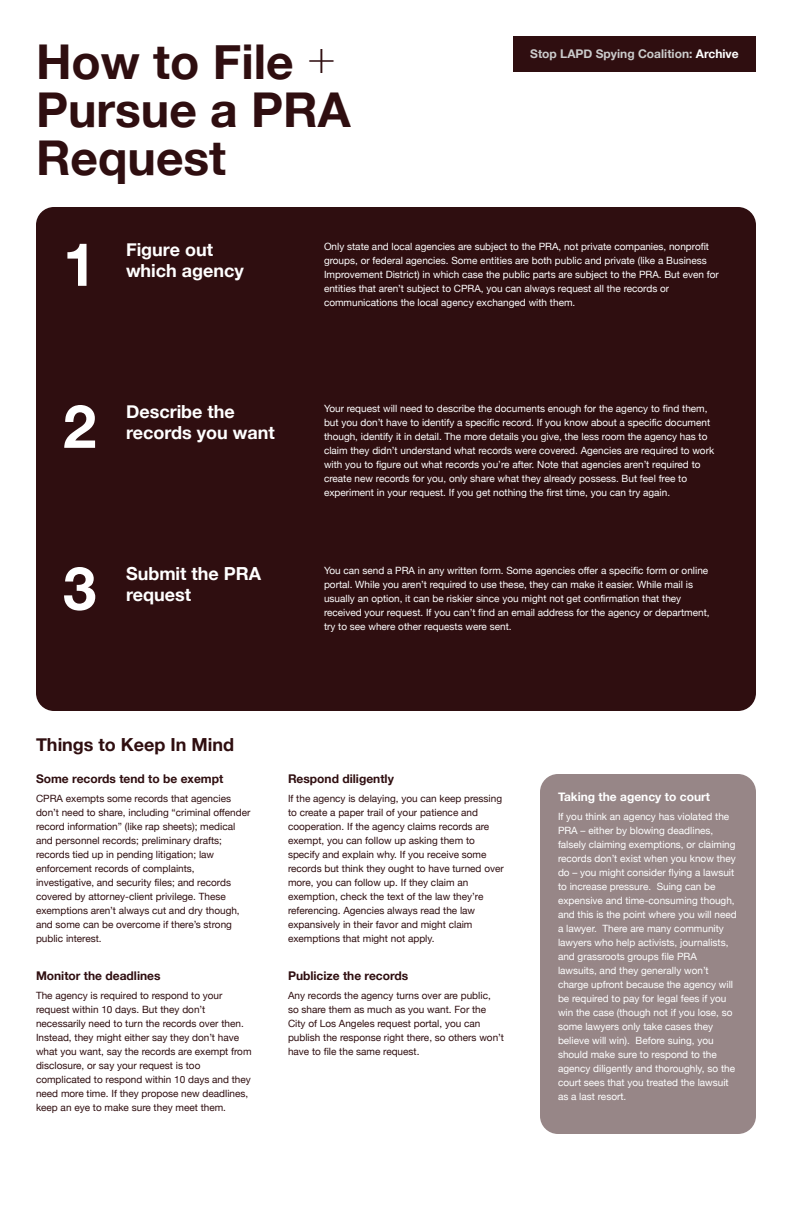
<style>
.page{position:relative;width:792px;height:1224px;background:#fff}
.page>*{position:absolute;margin:0;border:0;box-sizing:border-box;transform-origin:0 0}
.t1{font:700 60px "Helvetica Neue";color:#fff}
.t2{font:700 48px/48px "Helvetica Neue";color:#2f0e10}
.t3{font:700 18px/21.6px "Helvetica Neue";color:#fff}
.t4{font:700 18px "Helvetica Neue";color:#2f0e10}
.t5{font:700 12px "Helvetica Neue";color:#2f0e10}
.t6{font:700 12px "Helvetica Neue";color:#cbcbcb}
.t7{font:700 12px "Helvetica Neue";color:#fff}
.t8{font:10px/14px "Helvetica Neue";color:#fff}
.t9{font:10px/14px "Helvetica Neue";color:#2f0e10}
.s1{font-weight:100}
.s2{color:#fff}
</style>
<div class="page">
<div style="left:36px;top:207px;width:720px;height:504px;background:#2f0e10;border-radius:18px"></div>
<div style="left:540px;top:774px;width:216px;height:360px;background:#978687;border-radius:18px"></div>
<div style="left:513px;top:36px;width:243px;height:36px;background:#2f0e10"></div>
<h2 class="t2" style="left:36px;top:39px;width:316px">How to File <span class="s1">+<br></span>Pursue a PRA<br>Request</h2>
<p class="t6" style="left:530px;top:44px;width:210px">Stop LAPD Spying Coalition: <span class="s2">Archive</span></p>
<h1 class="t1" style="left:63px;top:217px;width:35px">1</h1>
<h3 class="t3" style="left:126px;top:239px;width:119px">Figure out which agency</h3>
<p class="t8" style="left:324px;top:240px;width:396px">Only state and local agencies are subject to the PRA, not private companies, nonprofit groups, or federal agencies. Some entities are both public and private (like a Business Improvement District) in which case the public parts are subject to the PRA. But even for entities that aren’t subject to CPRA, you can always request all the records or communications the local agency exchanged with them.</p>
<h1 class="t1" style="left:63px;top:379px;width:35px">2</h1>
<h3 class="t3" style="left:126px;top:401px;width:150px">Describe the records you want</h3>
<p class="t8" style="left:324px;top:402px;width:392px">Your request will need to describe the documents enough for the agency to find them, but you don’t have to identify a specific record. If you know about a specific document though, identify it in detail. The more details you give, the less room the agency has to claim they didn’t understand what records were covered. Agencies are required to work with you to figure out what records you’re after. Note that agencies aren’t required to create new records for you, only share what they already possess. But feel free to experiment in your request. If you get nothing the first time, you can try again.</p>
<h3 class="t3" style="left:126px;top:563px;width:137px">Submit the PRA request</h3>
<h1 class="t1" style="left:63px;top:541px;width:35px">3</h1>
<p class="t8" style="left:324px;top:564px;width:387px">You can send a PRA in any written form. Some agencies offer a specific form or online portal. While you aren’t required to use these, they can make it easier. While mail is usually an option, it can be riskier since you might not get confirmation that they received your request. If you can’t find an email address for the agency or department, try to see where other requests were sent.</p>
<h3 class="t4" style="left:36px;top:730px;width:200px">Things to Keep In Mind</h3>
<p class="t5" style="left:36px;top:769px;width:189px">Some records tend to be exempt</p>
<p class="t9" style="left:36px;top:792px;width:216px">CPRA exempts some records that agencies don’t need to share, including “criminal offender record information” (like rap sheets); medical and personnel records; preliminary drafts; records tied up in pending litigation; law enforcement records of complaints, investigative, and security files; and records covered by attorney-client privilege. These exemptions aren’t always cut and dry though, and some can be overcome if there’s strong public interest.</p>
<p class="t5" style="left:36px;top:966px;width:126px">Monitor the deadlines</p>
<p class="t9" style="left:36px;top:989px;width:217px">The agency is required to respond to your request within 10 days. But they don’t necessarily need to turn the records over then.<br>Instead, they might either say they don’t have what you want, say the records are exempt from disclosure, or say your request is too complicated to respond within 10 days and they need more time. If they propose new deadlines, keep an eye to make sure they meet them.</p>
<p class="t5" style="left:288px;top:769px;width:107px">Respond diligently</p>
<p class="t9" style="left:288px;top:792px;width:217px">If the agency is delaying, you can keep pressing to create a paper trail of your patience and cooperation. If the agency claims records are exempt, you can follow up asking them to specify and explain why. If you receive some records but think they ought to have turned over more, you can follow up. If they claim an exemption, check the text of the law they’re referencing. Agencies always read the law expansively in their favor and might claim exemptions that might not apply.</p>
<p class="t5" style="left:288px;top:966px;width:122px">Publicize the records</p>
<p class="t9" style="left:288px;top:989px;width:217px">Any records the agency turns over are public, so share them as much as you want. For the City of Los Angeles request portal, you can publish the response right there, so others won’t have to file the same request.</p>
<p class="t7" style="left:558px;top:787px;width:154px">Taking the agency to court</p>
<p class="t8" style="left:558px;top:810px;width:180px">If you think an agency has violated the PRA – either by blowing deadlines, falsely claiming exemptions, or claiming records don’t exist when you know they do – you might consider flying a lawsuit to increase pressure. Suing can be expensive and time-consuming though, and this is the point where you will need a lawyer. There are many community lawyers who help activists, journalists, and grassroots groups file PRA lawsuits, and they generally won’t charge upfront because the agency will be required to pay for legal fees if you win the case (though not if you lose, so some lawyers only take cases they believe will win). Before suing, you should make sure to respond to the agency diligently and thoroughly, so the court sees that you treated the lawsuit as a last resort.</p>
</div>
